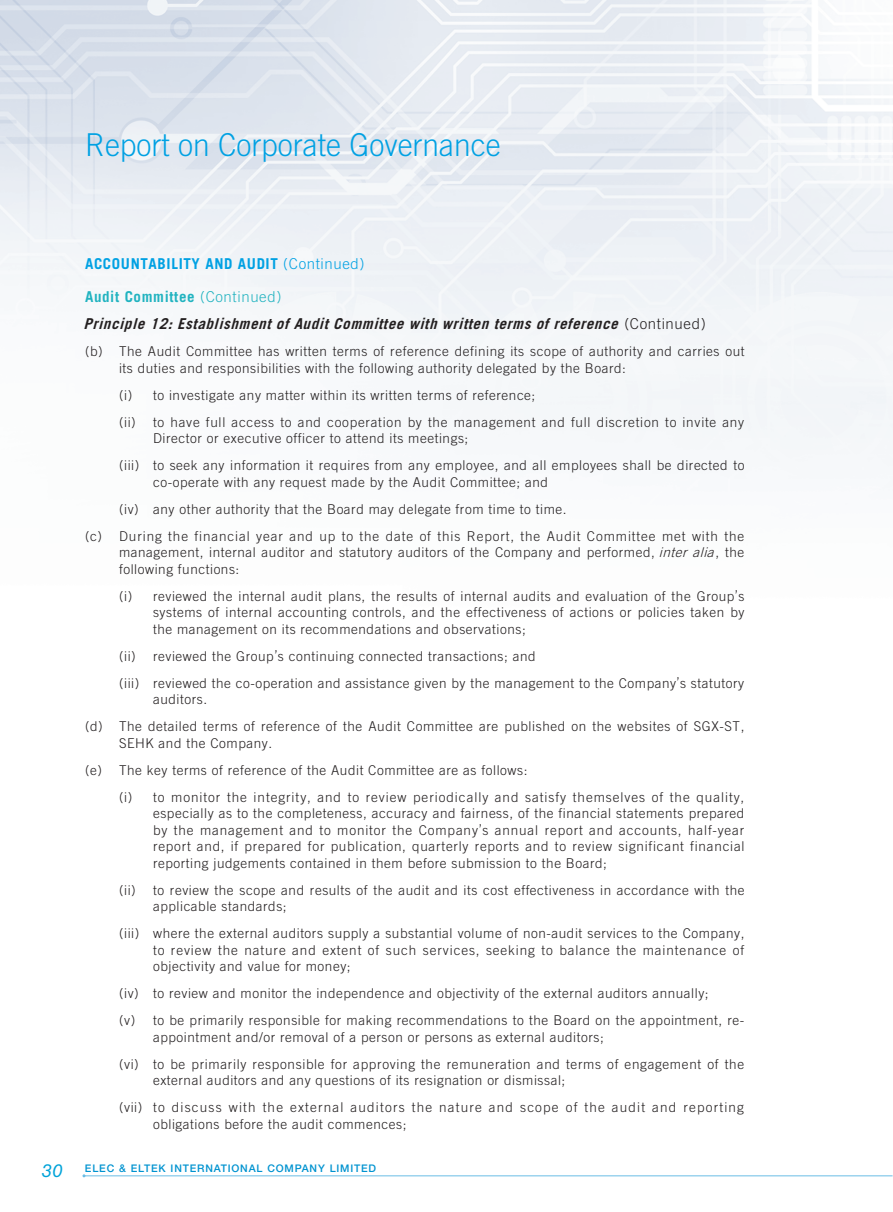
<style>
.page{position:relative;width:893px;height:1212px;background:#fff}
.page>*{position:absolute;margin:0;border:0;box-sizing:border-box;transform-origin:0 0}
.t1{font:300 31.5px "Trade Gothic LT Std";color:#00a1e3;scale:.95 1}
._5__副副標題{font:italic 700 15px "Trade Gothic LT Std";color:#231f20}
._3__標題{font:700 15px "Trade Gothic LT Std";letter-spacing:.04em;color:#00a1e3}
._4__副標題{font:700 15px "Trade Gothic LT Std";letter-spacing:.04em;color:#21b3c0}
._1__內文{font:300 13.5px/16.5px "Trade Gothic LT Std";letter-spacing:.04em;color:#231f20}
._1__內文-2{font:300 13.5px/16.5px "Trade Gothic LT Std";letter-spacing:.09em;color:#231f20}
.t2{font:500 10.5px "Helvetica Neue LT Std";letter-spacing:.08em;color:#0093d0}
.s1{font-weight:300}
.s2{font-weight:300;font-style:normal}
.s3{font-style:italic}
.s4{font-weight:400;font-style:italic;font-size:18px;color:#00a3d9}
</style>
<div class="page">
<img style="left:0;top:0;width:892px;height:1178px">
<div style="left:0;top:1162px;width:63px;height:50px;background:#fff"></div>
<hr style="left:84px;top:1175px;width:808px;height:1px;background:#6bbde5">
<h1 class="t1" style="left:85px;top:126px;width:439px">Report on Corporate Governance</h1>
<p class="_3__標題" style="left:85px;top:254px;width:281px">ACCOUNTABILITY AND AUDIT <span class="s1">(Continued)</span></p>
<p class="_4__副標題" style="left:85px;top:287px;width:198px">Audit Committee <span class="s1">(Continued)</span></p>
<p class="_5__副副標題" style="left:83px;top:315px;width:624px">Principle 12: Establishment of Audit Committee with written terms of reference <span class="s2">( C o n t i n u e d )</span></p>
<p class="_1__內文" style="left:119px;top:343px;width:627px;text-indent:-34px">(b) The Audit Committee has written terms of reference defining its scope of authority and carries out its duties and responsibilities with the following authority delegated by the Board:</p>
<p class="_1__內文" style="left:119px;top:386px;width:418px">(i) to investigate any matter within its written terms of reference;</p>
<p class="_1__內文" style="left:153px;top:413px;width:593px;text-indent:-34px">(ii) to have full access to and cooperation by the management and full discretion to invite any<br>Director or executive officer to attend its meetings;</p>
<p class="_1__內文" style="left:153px;top:457px;width:593px;text-indent:-34px">(iii) to seek any information it requires from any employee, and all employees shall be directed to co-operate with any request made by the Audit Committee; and</p>
<p class="_1__內文" style="left:119px;top:500px;width:449px">(iv) any other authority that the Board may delegate from time to time.</p>
<p class="_1__內文" style="left:119px;top:527px;width:627px;text-align:justify;text-indent:-34px">(c) During the financial year and up to the date of this Report, the Audit Committee met with the management, internal auditor and statutory auditors of the Company and performed, <span class="s3">interalia</span>, the following functions:</p>
<p class="_1__內文" style="left:153px;top:587px;width:593px;text-align:justify;text-indent:-34px">(i) reviewed the internal audit plans, the results of internal audits and evaluation of the Group’s systems of internal accounting controls, and the effectiveness of actions or policies taken by the management on its recommendations and observations;</p>
<p class="_1__內文" style="left:119px;top:647px;width:418px">(ii) reviewed the Group’s continuing connected transactions; and</p>
<p class="_1__內文" style="left:153px;top:674px;width:592px;text-indent:-34px">(iii) reviewed the co-operation and assistance given by the management to the Company’s statutory auditors.</p>
<p class="_1__內文" style="left:119px;top:718px;width:627px;text-indent:-34px">(d) The detailed terms of reference of the Audit Committee are published on the websites of SGX-ST,<br>SEHK and the Company.</p>
<p class="_1__內文" style="left:85px;top:761px;width:444px">(e) The key terms of reference of the Audit Committee are as follows:</p>
<p class="_1__內文" style="left:153px;top:788px;width:593px;text-align:justify;text-indent:-34px">(i) to monitor the integrity, and to review periodically and satisfy themselves of the quality, especially as to the completeness, accuracy and fairness, of the financial statements prepared by the management and to monitor the Company’s annual report and accounts, half-year report and, if prepared for publication, quarterly reports and to review significant financial reporting judgements contained in them before submission to the Board;</p>
<p class="_1__內文" style="left:153px;top:881px;width:593px;text-indent:-34px">(ii) to review the scope and results of the audit and its cost effectiveness in accordance with the applicable standards;</p>
<p class="_1__內文" style="left:153px;top:925px;width:593px;text-align:justify;text-indent:-34px">(iii) where the external auditors supply a substantial volume of non-audit services to the Company, to review the nature and extent of such services, seeking to balance the maintenance of objectivity and value for money;</p>
<p class="_1__內文" style="left:119px;top:985px;width:591px">(iv) to review and monitor the independence and objectivity of the external auditors annually;</p>
<p class="_1__內文" style="left:153px;top:1012px;width:593px;text-indent:-34px">(v) to be primarily responsible for making recommendations to the Board on the appointment, re&shy;appointment and/or removal of a person or persons as external auditors;</p>
<p class="_1__內文" style="left:153px;top:1055px;width:592px;text-indent:-34px">(vi) to be primarily responsible for approving the remuneration and terms of engagement of the external auditors and any questions of its resignation or dismissal;</p>
<p class="_1__內文-2" style="left:153px;top:1099px;width:592px;text-indent:-34px">(vii) to discuss with the external auditors the nature and scope of the audit and reporting obligations before the audit commences;</p>
<p class="t2" style="left:42px;top:1162px;width:335px"><span class="s4">30</span> ELEC &amp; ELTEK INTERNATIONAL COMPANY LIMITED</p>
</div>
